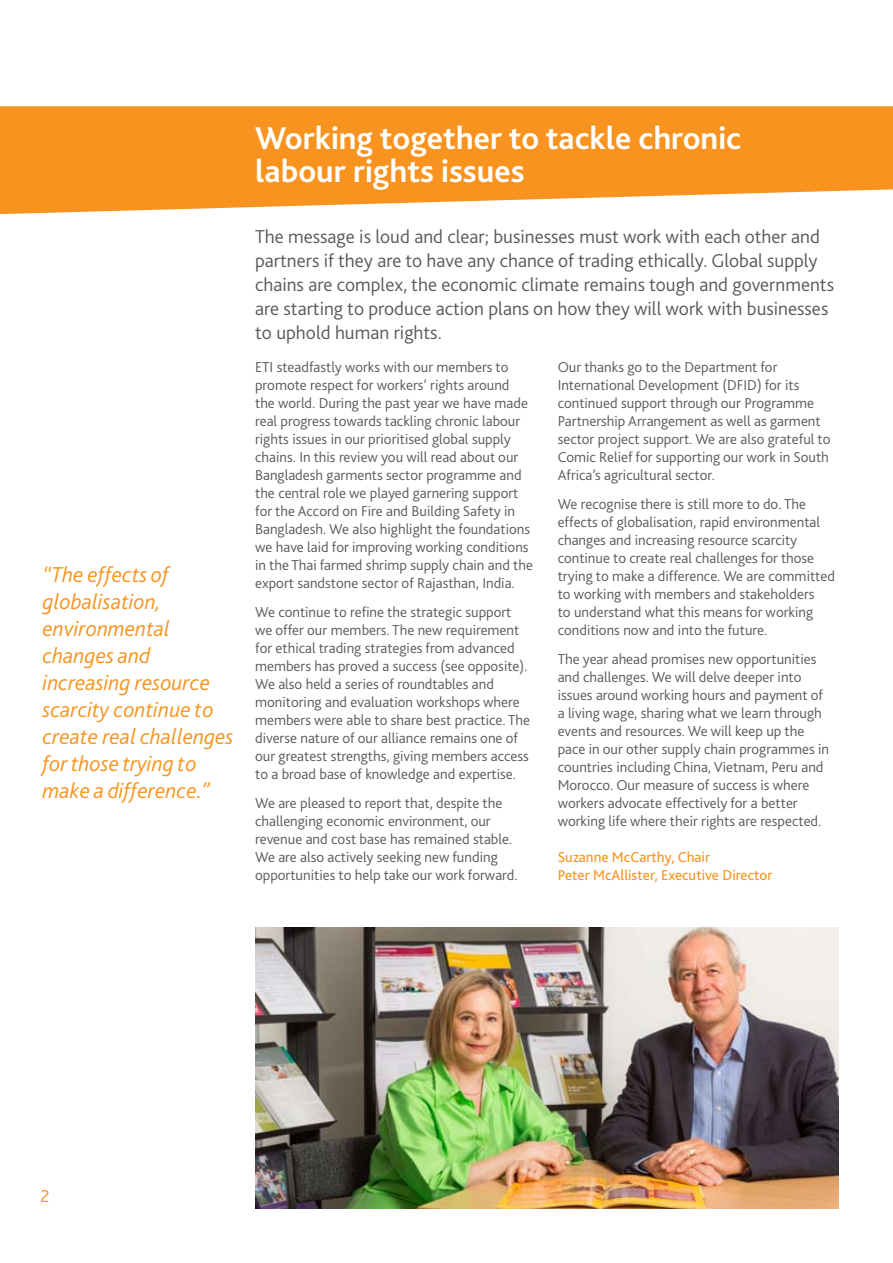
<style>
.page{position:relative;width:893px;height:1263px;background:#fff}
.page>*{position:absolute;margin:0;border:0;box-sizing:border-box;transform-origin:0 0}
.t1{font:700 33px/33px "Bliss 2";color:#fff}
.t2{font:italic 300 22.5px/27px "Bliss 2";color:#f7931e}
.t3{font:300 19.5px/24px "Bliss 2";color:#58595b}
.t4{font:300 18px "Bliss 2";color:#f7931e}
.t5{font:300 15px/18px "Bliss 2";color:#58595b}
.t6{font:15px/18px "Bliss 2";color:#f7931e}
</style>
<div class="page">
<svg style="left:0;top:106px;width:893px;height:109px;background:#f7a039"></svg>
<img style="left:255px;top:927px;width:584px;height:282px">
<h2 class="t2" style="left:43px;top:561px;width:192px">“The effects of globalisation, environmental changes and increasing resource scarcity continue to create real challenges for those trying to make a difference.”</h2>
<h1 class="t1" style="left:255px;top:120px;width:487px">Working together to tackle chronic labour rights issues</h1>
<p class="t3" style="left:255px;top:224px;width:580px">The message is loud and clear; businesses must work with each other and partners if they are to have any chance of trading ethically. Global supply chains are complex, the economic climate remains tough and governments are starting to produce action plans on how they will work with businesses to uphold human rights.</p>
<p class="t5" style="left:255px;top:358px;width:279px">ETI steadfastly works with our members to promote respect for workers’ rights around the world. During the past year we have made real progress towards tackling chronic labour rights issues in our prioritised global supply chains. In this review you will read about our Bangladesh garments sector programme and the central role we played garnering support for the Accord on Fire and Building Safety in Bangladesh. We also highlight the foundations we have laid for improving working conditions in the Thai farmed shrimp supply chain and the export sandstone sector of Rajasthan, India.</p>
<p class="t5" style="left:255px;top:603px;width:276px">We continue to refine the strategic support we offer our members. The new requirement for ethical trading strategies from advanced members has proved a success (see opposite).<br>We also held a series of roundtables and monitoring and evaluation workshops where members were able to share best practice. The diverse nature of our alliance remains one of our greatest strengths, giving members access to a broad base of knowledge and expertise.</p>
<p class="t5" style="left:255px;top:793px;width:264px">We are pleased to report that, despite the challenging economic environment, our revenue and cost base has remained stable.<br>We are also actively seeking new funding opportunities to help take our work forward.</p>
<p class="t5" style="left:558px;top:358px;width:274px">Our thanks go to the Department for International Development (DFID) for its continued support through our Programme Partnership Arrangement as well as garment sector project support. We are also grateful to Comic Relief for supporting our work in South Africa’s agricultural sector.</p>
<p class="t5" style="left:558px;top:495px;width:279px">We recognise there is still more to do. The effects of globalisation, rapid environmental changes and increasing resource scarcity continue to create real challenges for those trying to make a difference. We are committed to working with members and stakeholders<br>to understand what this means for working conditions now and into the future.</p>
<p class="t5" style="left:558px;top:649px;width:273px">The year ahead promises new opportunities and challenges. We will delve deeper into issues around working hours and payment of a living wage, sharing what we learn through events and resources. We will keep up the pace in our other supply chain programmes in countries including China, Vietnam, Peru and Morocco. Our measure of success is where workers advocate effectively for a better working life where their rights are respected.</p>
<p class="t6" style="left:558px;top:848px;width:216px">Suzanne McCarthy, Chair<br>Peter McAllister, Executive Director</p>
<p class="t4" style="left:40px;top:1184px;width:11px">2</p>
</div>
